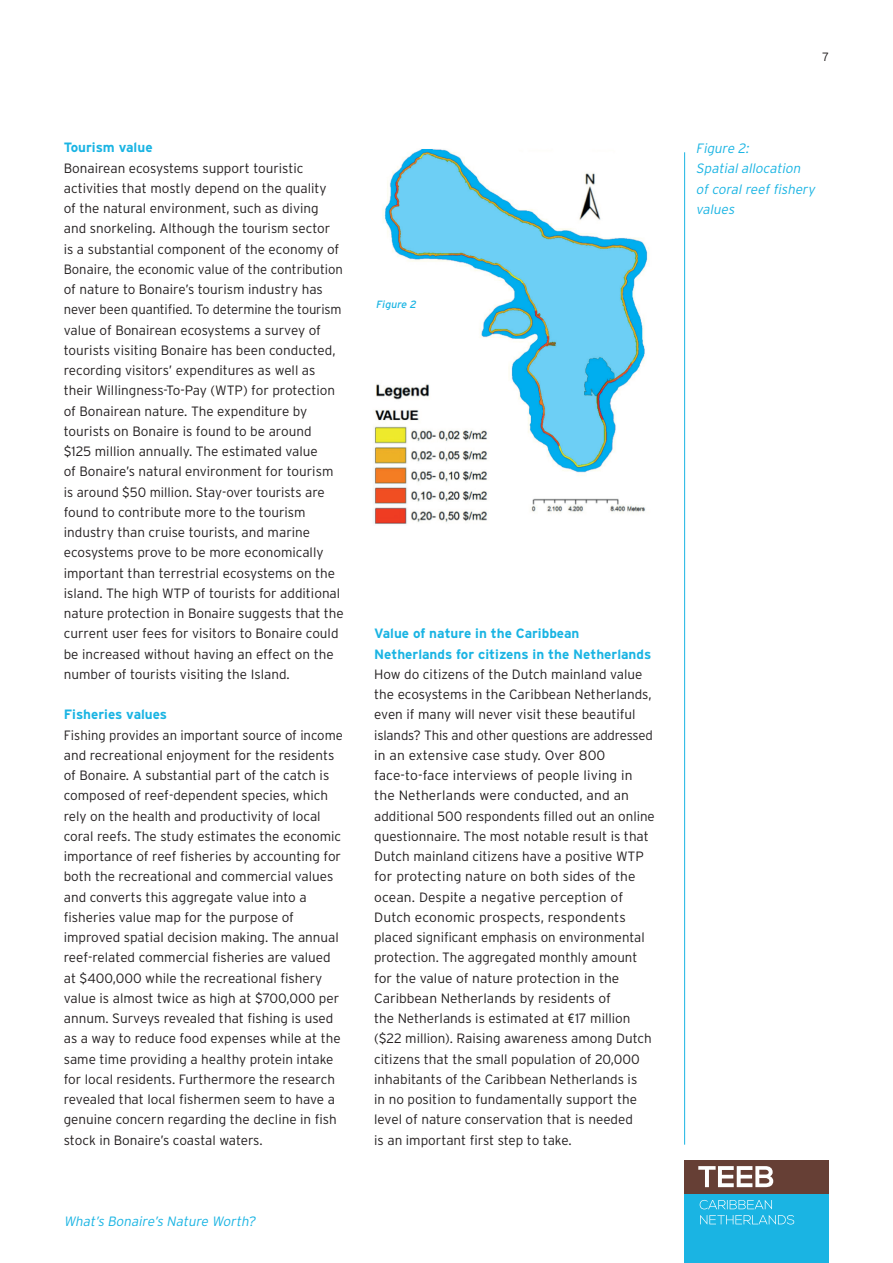
<style>
.page{position:relative;width:893px;height:1263px;background:#fff}
.page>*{position:absolute;margin:0;border:0;box-sizing:border-box;transform-origin:0 0}
.t1{font:300 13.5px/20.2px "Interstate";color:#231f20}
.Fotobijschrft{font:italic 300 13.5px/20.2px "Interstate";color:#1ab4e3}
.t2{font:300 12px "Interstate";color:#231f20}
.Fotobijschrft-2{font:italic 10.5px "Interstate";color:#1ab4e3}
.s1{font-weight:700;color:#1ab4e3}
.s2{font-family:"DIN Neuzeit Grotesk Std";font-size:12.75px}
</style>
<div class="page">
<hr style="left:684px;top:152px;width:1px;height:993px;background:#1ab4e3">
<div style="left:685px;top:1193px;width:144px;height:70px;background:#1ab4e3"></div>
<div style="left:685px;top:1160px;width:144px;height:33px;background:#663f35"></div>
<svg style="left:700px;top:1215px;width:94px;height:9px"></svg>
<svg style="left:700px;top:1200px;width:72px;height:9px"></svg>
<svg style="left:698px;top:1166px;width:75px;height:21px"></svg>
<img style="left:373px;top:149px;width:276px;height:375px">
<p class="t1" style="left:64px;top:137px;width:264px"><span class="s1">Tourism value<br></span>Bonairean ecosystems support touristic activities that mostly depend on the quality</p>
<p class="t1" style="left:64px;top:198px;width:256px">of the natural environment, such as diving</p>
<p class="t1" style="left:64px;top:218px;width:268px">and snorkeling. Although the tourism sector</p>
<p class="t1" style="left:64px;top:239px;width:281px">is a substantial component of the economy of Bonaire, the economic value of the contribution of nature to Bonaire’s tourism industry has never been quantified. To determine the tourism value of Bonairean ecosystems a survey of tourists visiting Bonaire has been conducted, recording visitors’ expenditures as well as their Willingness-To-Pay (WTP) for protection of Bonairean nature. The expenditure by tourists on Bonaire is found to be around</p>
<p class="t1" style="left:64px;top:441px;width:256px">$125 million annually. The estimated value</p>
<p class="t1" style="left:64px;top:461px;width:282px">of Bonaire’s natural environment for tourism is around $50 million. Stay-over tourists are found to contribute more to the tourism industry than cruise tourists, and marine ecosystems prove to be more economically important than terrestrial ecosystems on the island. The high WTP of tourists for additional nature protection in Bonaire suggests that the current user fees for visitors to Bonaire could be increased without having an effect on the number of tourists visiting the Island.</p>
<p class="t1" style="left:64px;top:704px;width:281px"><span class="s1">Fisheries values<br></span>Fishing provides an important source of income and recreational enjoyment for the residents of Bonaire. A substantial part of the catch is composed of reef-dependent species, which rely on the health and productivity of local coral reefs. The study estimates the economic importance of reef fisheries by accounting for both the recreational and commercial values and converts this aggregate value into a fisheries value map for the purpose of improved spatial decision making. The annual reef-related commercial fisheries are valued at $400,000 while the recreational fishery value is almost twice as high at $700,000 per annum. Surveys revealed that fishing is used as a way to reduce food expenses while at the same time providing a healthy protein intake for local residents. Furthermore the research revealed that local fishermen seem to have a genuine concern regarding the decline in fish stock in Bonaire’s coastal waters.</p>
<p class="Fotobijschrft" style="left:64px;top:1211px;width:196px">What’s Bonaire’s Nature Worth?</p>
<p class="Fotobijschrft-2" style="left:376px;top:298px;width:44px">Figure 2</p>
<p class="t1" style="left:374px;top:623px;width:280px"><span class="s1">Value of nature in the Caribbean Netherlands for citizens in the Netherlands </span>How do citizens of the Dutch mainland value the ecosystems in the Caribbean Netherlands, even if many will never visit these beautiful islands? This and other questions are addressed in an extensive case study. Over 800</p>
<p class="t1" style="left:374px;top:765px;width:260px">face-to-face interviews of people living in</p>
<p class="t1" style="left:374px;top:785px;width:282px">the Netherlands were conducted, and an additional 500 respondents filled out an online questionnaire. The most notable result is that Dutch mainland citizens have a positive WTP for protecting nature on both sides of the ocean. Despite a negative perception of</p>
<p class="t1" style="left:374px;top:907px;width:272px">Dutch economic prospects, respondents placed significant emphasis on environmental protection. The aggregated monthly amount for the value of nature protection in the Caribbean Netherlands by residents of</p>
<p class="t1" style="left:374px;top:1008px;width:279px">the Netherlands is estimated at <span class="s2">€</span>17 million ($22 million). Raising awareness among Dutch citizens that the small population of 20,000 inhabitants of the Caribbean Netherlands is</p>
<p class="t1" style="left:374px;top:1089px;width:264px">in no position to fundamentally support the level of nature conservation that is needed</p>
<p class="t1" style="left:374px;top:1130px;width:199px">is an important first step to take.</p>
<p class="t2" style="left:822px;top:50px;width:8px">7</p>
<p class="Fotobijschrft" style="left:696px;top:138px;width:57px">Figure 2:</p>
<p class="Fotobijschrft" style="left:696px;top:158px;width:123px">Spatial allocation of coral reef fishery values</p>
</div>
